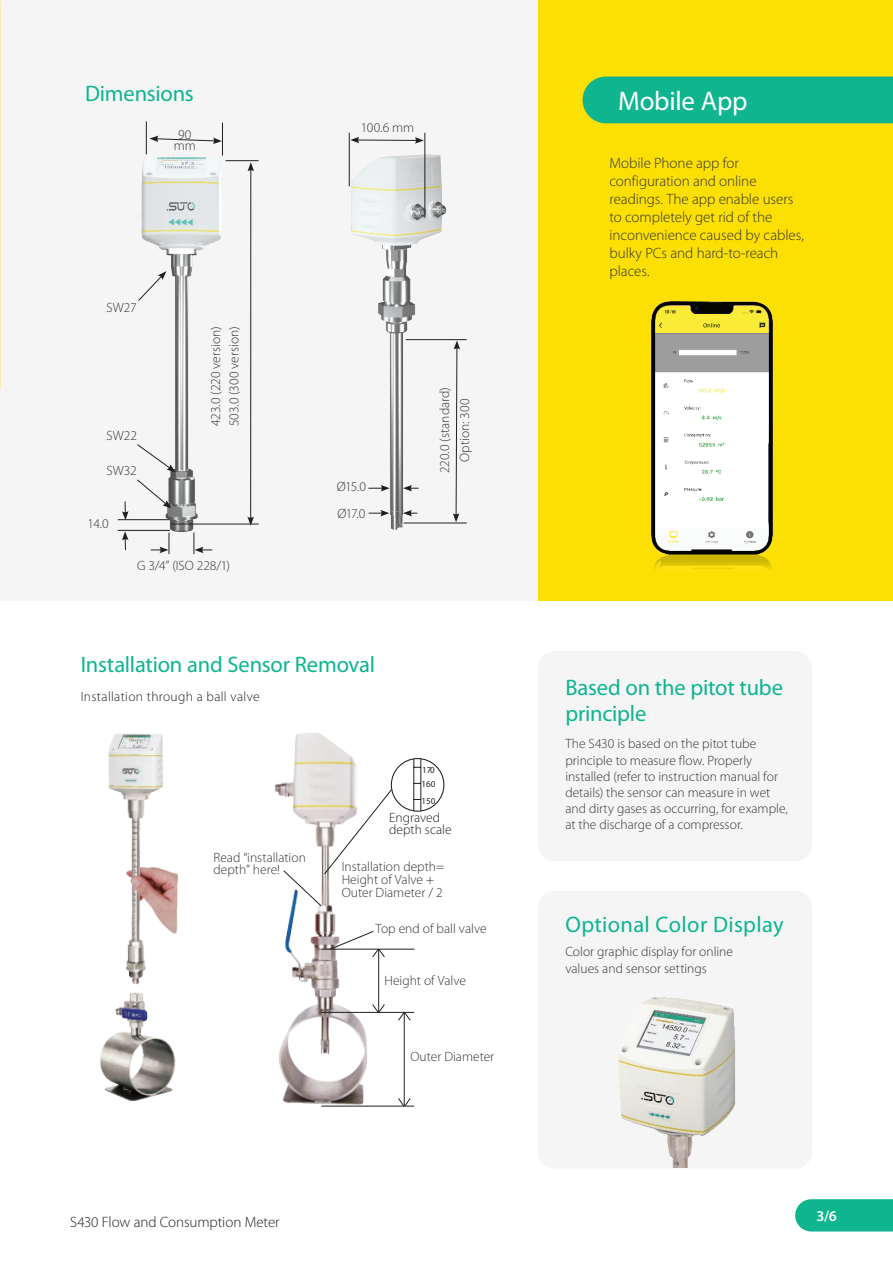
<style>
.page{position:relative;width:893px;height:1263px;background:#fff}
.page>*{position:absolute;margin:0;border:0;box-sizing:border-box;transform-origin:0 0}
.t1{font:27px "Myriad Pro";letter-spacing:-.01em;color:#fff}
.t2{font:22.5px/25.5px "Myriad Pro";letter-spacing:-.005em;color:#0eb58f}
.t3{font:22.5px "Myriad Pro";letter-spacing:.015em;color:#0eb58f}
.t4{font:300 15px/18px "Myriad Pro";letter-spacing:-.005em;color:#353537}
.t5{font:300 15px "Myriad Pro";letter-spacing:-.005em;color:#231f20}
.t6{font:600 15px "Myriad Pro";color:#fff}
.t7{font:300 13.5px/16.2px "Myriad Pro";color:#353537}
.t8{font:300 13.5px "Myriad Pro";letter-spacing:.02em;color:#231f20}
.t9{font:300 13.5px/12.8px "Myriad Pro";color:#231f20}
.t10{font:9px/14.7px "Myriad Pro";color:#231f20}
</style>
<div class="page">
<div style="left:0;top:0;width:540px;height:600px;background:#f5f5f6"></div>
<div style="left:538px;top:651px;width:274px;height:210px;background:#f5f5f6;border-radius:17px"></div>
<div style="left:538px;top:891px;width:274px;height:277px;background:#f5f5f6;border-radius:17px"></div>
<div style="left:538px;top:0;width:355px;height:600px;background:#fce004"></div>
<img style="left:100px;top:733px;width:78px;height:369px">
<img style="left:275px;top:733px;width:118px;height:373px">
<hr style="left:321px;top:1012px;width:93px;height:1px;background:#231f20">
<hr style="left:322px;top:949px;width:92px;height:1px;background:#231f20">
<hr style="left:378px;top:949px;width:1px;height:63px;background:#231f20">
<hr style="left:404px;top:1012px;width:1px;height:94px;background:#231f20">
<svg style="left:283px;top:789px;width:109px;height:117px"></svg>
<div style="left:391px;top:758px;width:53px;height:54px;border:1px solid #231f20;border-radius:50%"></div>
<hr style="left:413px;top:759px;width:1px;height:52px;background:#231f20">
<hr style="left:420px;top:759px;width:1px;height:52px;background:#231f20">
<hr style="left:321px;top:1106px;width:93px;height:1px;background:#231f20">
<svg style="left:398px;top:1012px;width:13px;height:9px"></svg>
<svg style="left:330px;top:931px;width:55px;height:26px"></svg>
<svg style="left:398px;top:1098px;width:13px;height:9px"></svg>
<svg style="left:372px;top:1004px;width:13px;height:9px"></svg>
<img style="left:618px;top:997px;width:118px;height:171px">
<div style="left:583px;top:77px;width:310px;height:46px;background:#0eb58f"></div>
<img style="left:123px;top:147px;width:121px;height:387px">
<img style="left:348px;top:134px;width:119px;height:396px">
<svg style="left:149px;top:136px;width:73px;height:8px"></svg>
<svg style="left:138px;top:271px;width:28px;height:30px"></svg>
<svg style="left:137px;top:444px;width:39px;height:28px"></svg>
<svg style="left:137px;top:479px;width:34px;height:29px"></svg>
<svg style="left:122px;top:501px;width:7px;height:18px"></svg>
<svg style="left:122px;top:531px;width:7px;height:19px"></svg>
<hr style="left:250px;top:169px;width:1px;height:350px;background:#231f20">
<svg style="left:247px;top:517px;width:7px;height:9px"></svg>
<svg style="left:248px;top:162px;width:6px;height:9px"></svg>
<svg style="left:453px;top:340px;width:7px;height:182px"></svg>
<hr style="left:357px;top:140px;width:60px;height:1px;background:#231f20">
<svg style="left:350px;top:137px;width:9px;height:6px"></svg>
<svg style="left:415px;top:137px;width:9px;height:7px"></svg>
<hr style="left:146px;top:121px;width:1px;height:33px;background:#231f20">
<hr style="left:425px;top:133px;width:1px;height:85px;background:#231f20">
<hr style="left:222px;top:123px;width:1px;height:33px;background:#231f20">
<hr style="left:226px;top:160px;width:33px;height:1px;background:#231f20">
<hr style="left:406px;top:339px;width:61px;height:1px;background:#231f20">
<hr style="left:171px;top:524px;width:88px;height:1px;background:#231f20">
<hr style="left:404px;top:523px;width:63px;height:1px;background:#231f20">
<hr style="left:118px;top:530px;width:52px;height:1px;background:#231f20">
<hr style="left:118px;top:519px;width:52px;height:1px;background:#231f20">
<hr style="left:349px;top:133px;width:1px;height:53px;background:#231f20">
<svg style="left:369px;top:510px;width:20px;height:6px"></svg>
<svg style="left:368px;top:485px;width:22px;height:6px"></svg>
<svg style="left:403px;top:510px;width:14px;height:6px"></svg>
<svg style="left:403px;top:485px;width:16px;height:6px"></svg>
<svg style="left:194px;top:533px;width:18px;height:21px"></svg>
<svg style="left:151px;top:533px;width:19px;height:21px"></svg>
<img style="left:651px;top:301px;width:122px;height:269px">
<svg style="left:795px;top:1199px;width:98px;height:32px;background:#18b893"></svg>
<h2 class="t2" style="left:85px;top:81px;width:110px">Dimensions</h2>
<p class="t7" style="left:174px;top:130px;width:24px;line-height:10.5px;text-align:center">90 mm</p>
<p class="t7" style="left:361px;top:120px;width:55px">100.6 mm</p>
<p class="t7" style="left:107px;top:299px;width:32px">SW27</p>
<p class="t7" style="left:107px;top:428px;width:32px">SW22</p>
<p class="t7" style="left:107px;top:462px;width:32px">SW32</p>
<p class="t7" style="left:88px;top:515px;width:23px">14.0</p>
<p class="t7" style="left:207px;top:426px;width:101px;line-height:18.1px;rotate:-90deg">423.0 (220 version)<br>503.0 (300 version)</p>
<p class="t7" style="left:137px;top:558px;width:94px">G 3/4” (ISO 228/1)</p>
<p class="t7" style="left:337px;top:479px;width:31px">Ø15.0</p>
<p class="t7" style="left:337px;top:505px;width:30px">Ø17.0</p>
<h2 class="t2" style="left:81px;top:652px;width:296px">Installation and Sensor Removal</h2>
<p class="t7" style="left:435px;top:473px;width:87px;line-height:20px;text-align:center;rotate:-90deg">220.0 (standard)<br>Option: 300</p>
<h1 class="t1" style="left:618px;top:86px;width:131px">Mobile App</h1>
<p class="t4" style="left:609px;top:154px;width:196px">Mobile Phone app for configuration and online readings. The app enable users to completely get rid of the inconvenience caused by cables, bulky PCs and hard-to-reach places.</p>
<p class="t8" style="left:81px;top:689px;width:180px">Installation through a ball valve</p>
<h2 class="t2" style="left:565px;top:675px;width:219px">Based on the pitot tube principle</h2>
<p class="t7" style="left:565px;top:736px;width:224px">The S430 is based on the pitot tube principle to measure flow. Properly installed (refer to instruction manual for details) the sensor can measure in wet and dirty gases as occurring, for example, at the discharge of a compressor.</p>
<p class="t10" style="left:421px;top:762px;width:15px">170<br>160</p>
<p class="t10" style="left:421px;top:793px;width:15px">150</p>
<p class="t9" style="left:389px;top:811px;width:64px">Engraved depth scale</p>
<p class="t7" style="left:213px;top:851px;width:94px;line-height:12.8px">Read “installation depth” here!</p>
<p class="t7" style="left:342px;top:861px;width:104px;line-height:12.8px">Installation depth=<br>Height of Valve +<br>Outer Diameter / 2</p>
<p class="t7" style="left:375px;top:921px;width:113px">Top end of ball valve</p>
<p class="t7" style="left:385px;top:973px;width:83px">Height of Valve</p>
<p class="t7" style="left:410px;top:1048px;width:85px">Outer Diameter</p>
<h2 class="t3" style="left:565px;top:912px;width:220px">Optional Color Display</h2>
<p class="t7" style="left:565px;top:944px;width:169px">Color graphic display for online values and sensor settings</p>
<p class="t5" style="left:70px;top:1213px;width:211px">S430 Flow and Consumption Meter</p>
<p class="t6" style="left:816px;top:1208px;width:22px">3/6</p>
</div>
